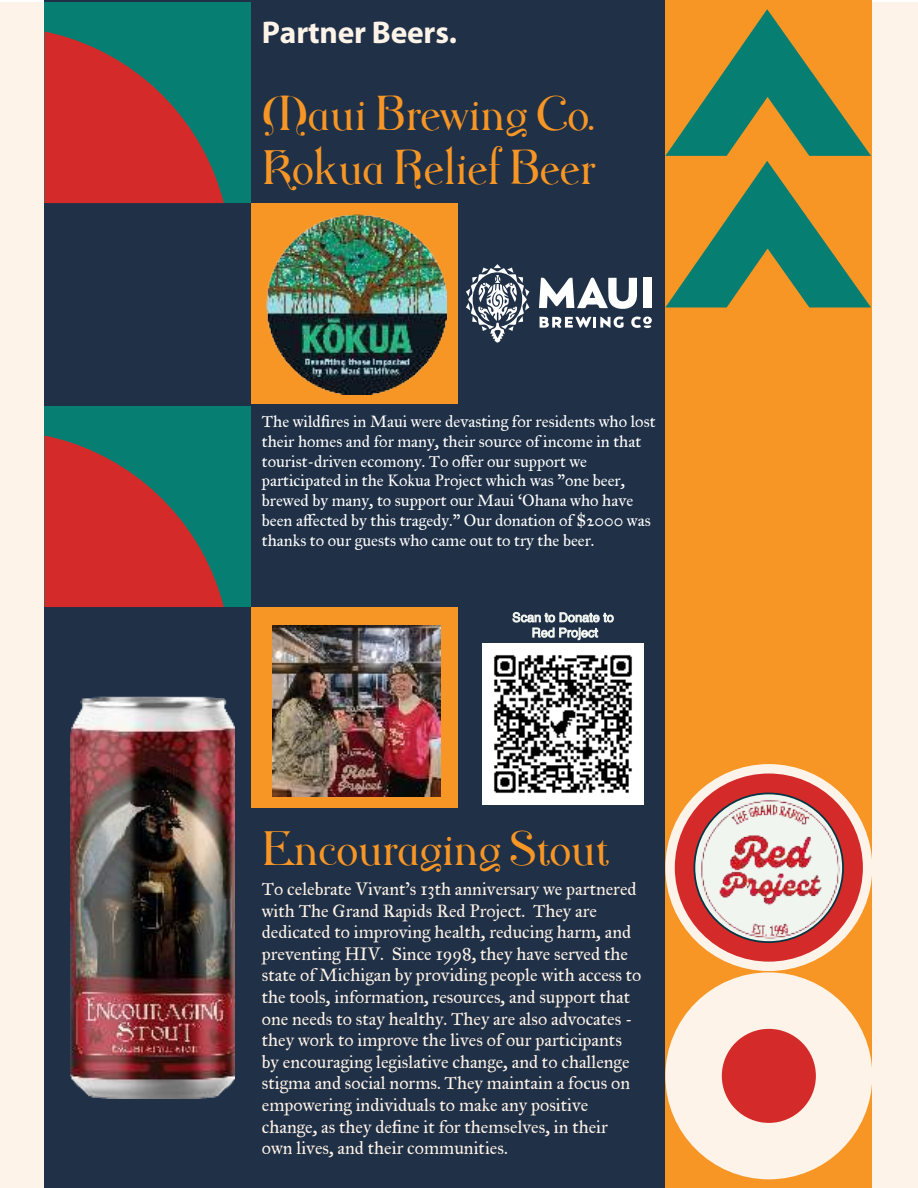
<style>
.page{position:relative;width:918px;height:1188px;background:#fff}
.page>*{position:absolute;margin:0;border:0;box-sizing:border-box;transform-origin:0 0}
.t1{font:45px/54px "Rene Louis";color:#f79625}
.t2{font:700 31.5px "Myriad Pro";letter-spacing:-.005em;color:#fef3e8}
.t3{font:18px/21.6px "IM FELL Great Primer Roman";color:#fef3e8}
.t4{font:16.5px/19.8px "IM FELL Great Primer Roman";color:#fff}
</style>
<div class="page">
<div style="left:0;top:2px;width:917px;height:1186px;background:#fef3e8"></div>
<div style="left:45px;top:0;width:827px;height:1188px;background:#203046"></div>
<div style="left:665px;top:0;width:207px;height:1188px;background:#f79625"></div>
<div style="left:45px;top:3px;width:206px;height:200px;background:#067e71"></div>
<svg style="left:45px;top:32px;width:179px;height:171px"></svg>
<div style="left:251px;top:203px;width:207px;height:201px;background:#f79625"></div>
<div style="left:45px;top:407px;width:206px;height:200px;background:#067e71"></div>
<svg style="left:45px;top:435px;width:179px;height:172px"></svg>
<div style="left:251px;top:607px;width:207px;height:201px;background:#f79625"></div>
<div style="left:665px;top:972px;width:207px;height:207px;background:#fef3e8;border-radius:50%"></div>
<div style="left:722px;top:1029px;width:94px;height:94px;background:#d42b2a;border-radius:50%"></div>
<div style="left:665px;top:764px;width:207px;height:207px;background:#fef3e8;border-radius:50%"></div>
<div style="left:675px;top:774px;width:188px;height:188px;background:#d42b2a;border-radius:50%"></div>
<svg style="left:665px;top:9px;width:206px;height:298px"></svg>
<img style="left:695px;top:794px;width:147px;height:147px">
<img style="left:267px;top:215px;width:180px;height:180px">
<img style="left:70px;top:696px;width:165px;height:402px">
<img style="left:272px;top:626px;width:168px;height:171px">
<img style="left:483px;top:643px;width:161px;height:161px">
<svg style="left:512px;top:612px;width:102px;height:29px"></svg>
<svg style="left:539px;top:277px;width:98px;height:32px"></svg>
<div style="left:643px;top:278px;width:8px;height:30px;background:#fff"></div>
<svg style="left:540px;top:316px;width:84px;height:12px"></svg>
<svg style="left:631px;top:316px;width:21px;height:13px"></svg>
<svg style="left:466px;top:264px;width:63px;height:79px"></svg>
<h2 class="t2" style="left:262px;top:20px;width:197px">Partner Beers.</h2>
<h1 class="t1" style="left:262px;top:88px;width:335px">Maui Brewing Co.<br>Kokua Relief Beer</h1>
<p class="t4" style="left:262px;top:412px;width:395px">The wildfires in Maui were devasting for residents who lost their homes and for many, their source of income in that tourist-driven ecomony. To offer our support we participated in the Kokua Project which was "one beer, brewed by many, to support our Maui ëOhana who have been affected by this tragedy." Our donation of $2000 was thanks to our guests who came out to try the beer.</p>
<h1 class="t1" style="left:262px;top:823px;width:348px">Encouraging Stout</h1>
<p class="t3" style="left:262px;top:879px;width:381px">To celebrate Vivantís 13th anniversary we partnered with The Grand Rapids Red Project. They are dedicated to improving health, reducing harm, and preventing HIV. Since 1998, they have served the state of Michigan by providing people with access to the tools, information, resources, and support that one needs to stay healthy. They are also advocates - they work to improve the lives of our participants by encouraging legislative change, and to challenge stigma and social norms. They maintain a focus on empowering individuals to make any positive change, as they define it for themselves, in their own lives, and their communities.</p>
</div>
